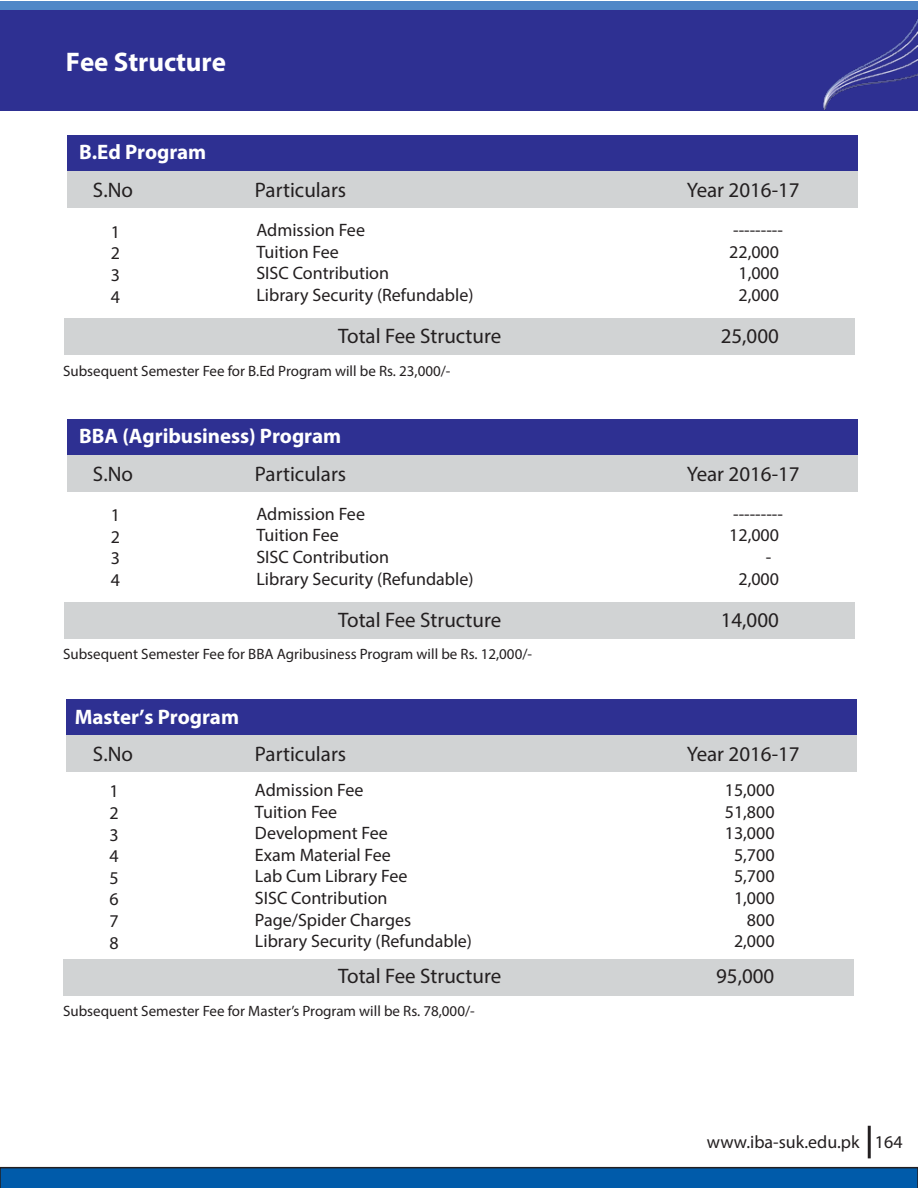
<style>
.page{position:relative;width:918px;height:1188px;background:#fff}
.page>*{position:absolute;margin:0;border:0;box-sizing:border-box;transform-origin:0 0}
.t1{font:700 27px "Myriad Pro";letter-spacing:-.005em;color:#fff}
.t2{font:21px "Myriad Pro";color:#231f20}
.t3{font:700 21px "Myriad Pro";letter-spacing:-.005em;color:#fff}
.t4{font:18px/21.6px "Myriad Pro";color:#231f20;text-align:justify}
.t5{font:15px "Myriad Pro";color:#231f20}
</style>
<div class="page">
<svg style="left:0;top:1167px;width:918px;height:21px;background:#0256a0"></svg>
<div style="left:0;top:6px;width:918px;height:104px;background:#2e3092"></div>
<div style="left:0;top:2px;width:918px;height:8px;background:#5087c7"></div>
<div style="left:66px;top:700px;width:790px;height:36px;background:#2e3092"></div>
<div style="left:66px;top:736px;width:790px;height:36px;background:#d1d3d4"></div>
<div style="left:63px;top:959px;width:791px;height:36px;background:#d1d3d4"></div>
<div style="left:868px;top:1126px;width:3px;height:33px;border:2px solid #231f20"></div>
<img style="left:823px;top:19px;width:95px;height:90px">
<div style="left:67px;top:136px;width:791px;height:36px;background:#2e3092"></div>
<div style="left:67px;top:172px;width:791px;height:36px;background:#d1d3d4"></div>
<div style="left:65px;top:319px;width:790px;height:36px;background:#d1d3d4"></div>
<div style="left:67px;top:419px;width:791px;height:36px;background:#2e3092"></div>
<div style="left:67px;top:455px;width:791px;height:36px;background:#d1d3d4"></div>
<div style="left:65px;top:602px;width:790px;height:36px;background:#d1d3d4"></div>
<h1 class="t1" style="left:66px;top:44px;width:162px">Fee Structure</h1>
<p class="t3" style="left:79px;top:139px;width:129px">B.Ed Program</p>
<p class="t2" style="left:93px;top:177px;width:42px">S.No</p>
<p class="t2" style="left:255px;top:177px;width:93px">Particulars</p>
<p class="t2" style="left:687px;top:177px;width:114px">Year 2016-17</p>
<p class="t4" style="left:111px;top:221px;width:11px">1<br>2<br>3<br>4</p>
<p class="t4" style="left:256px;top:219px;width:219px;text-align:left">Admission Fee<br>Tuition Fee<br>SISC Contribution<br>Library Security (Refundable)</p>
<p class="t4" style="left:729px;top:219px;width:55px;text-align:center">---------<br>22,000<br>1,000<br>2,000</p>
<p class="t2" style="left:338px;top:323px;width:165px">Total Fee Structure</p>
<p class="t2" style="left:721px;top:323px;width:60px">25,000</p>
<p class="t5" style="left:63px;top:362px;width:389px">Subsequent Semester Fee for B.Ed Program will be Rs. 23,000/-</p>
<p class="t3" style="left:79px;top:422px;width:264px">BBA (Agribusiness) Program</p>
<p class="t2" style="left:93px;top:461px;width:42px">S.No</p>
<p class="t2" style="left:255px;top:461px;width:93px">Particulars</p>
<p class="t2" style="left:687px;top:461px;width:114px">Year 2016-17</p>
<p class="t4" style="left:111px;top:504px;width:11px">1<br>2<br>3<br>4</p>
<p class="t4" style="left:256px;top:503px;width:219px;text-align:left">Admission Fee<br>Tuition Fee<br>SISC Contribution<br>Library Security (Refundable)</p>
<p class="t4" style="left:733px;top:503px;width:51px">---------</p>
<p class="t4" style="left:729px;top:524px;width:51px">12,000</p>
<p class="t4" style="left:766px;top:546px;width:7px">-</p>
<p class="t4" style="left:738px;top:567px;width:42px">2,000</p>
<p class="t2" style="left:338px;top:607px;width:165px">Total Fee Structure</p>
<p class="t2" style="left:721px;top:607px;width:60px">14,000</p>
<p class="t5" style="left:63px;top:645px;width:471px">Subsequent Semester Fee for BBA Agribusiness Program will be Rs. 12,000/-</p>
<p class="t3" style="left:75px;top:703px;width:166px">Master’s Program</p>
<p class="t2" style="left:93px;top:741px;width:42px">S.No</p>
<p class="t2" style="left:255px;top:741px;width:93px">Particulars</p>
<p class="t2" style="left:687px;top:741px;width:114px">Year 2016-17</p>
<p class="t4" style="left:109px;top:780px;width:11px">1<br>2<br>3<br>4<br>5<br>6<br>7<br>8</p>
<p class="t4" style="left:255px;top:779px;width:219px;text-align:left">Admission Fee<br>Tuition Fee<br>Development Fee<br>Exam Material Fee<br>Lab Cum Library Fee<br>SISC Contribution<br>Page/Spider Charges<br>Library Security (Refundable)</p>
<p class="t4" style="left:725px;top:779px;width:51px;text-align:right">15,000<br>51,800<br>13,000<br>5,700<br>5,700<br>1,000<br>800<br>2,000</p>
<p class="t2" style="left:338px;top:963px;width:165px">Total Fee Structure</p>
<p class="t2" style="left:716px;top:963px;width:60px">95,000</p>
<p class="t5" style="left:63px;top:1001px;width:413px">Subsequent Semester Fee for Master’s Program will be Rs. 78,000/-</p>
<p class="t4" style="left:707px;top:1131px;width:197px">www.iba-suk.edu.pk 164</p>
</div>
